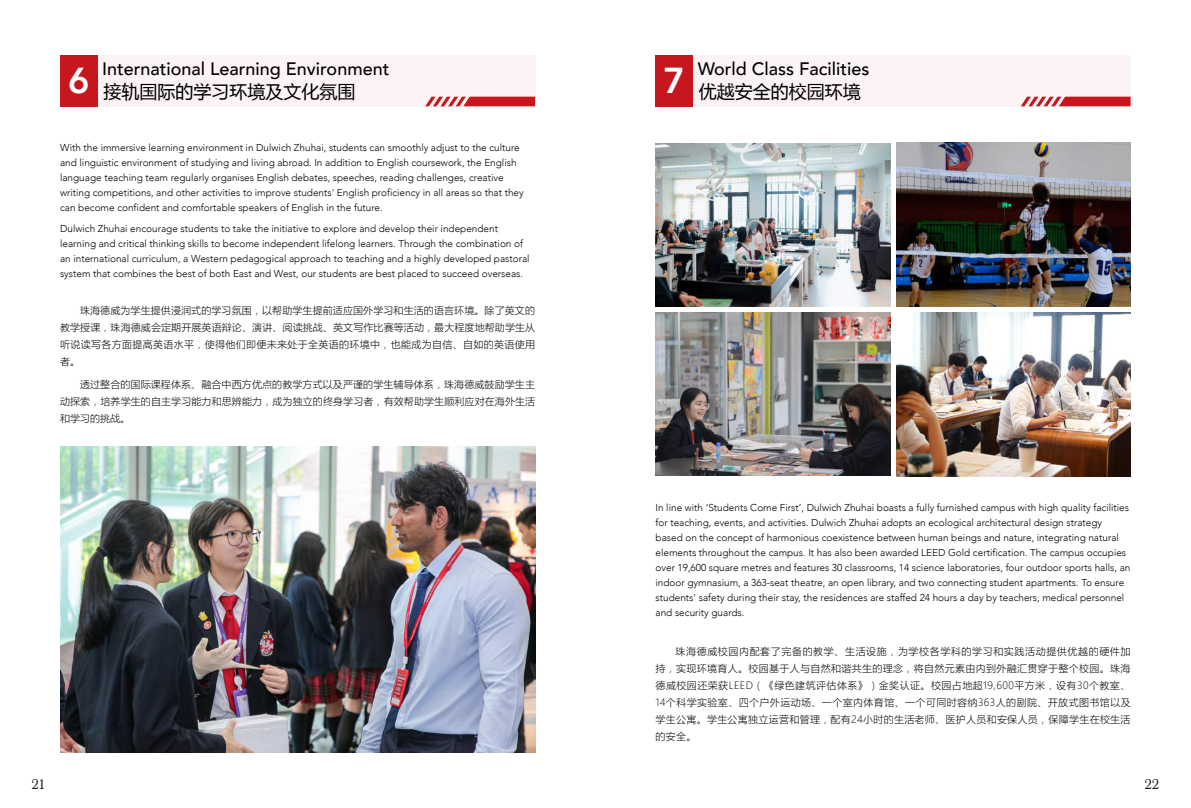
<style>
.page{position:relative;width:1191px;height:808px;background:#fff}
.page>*{position:absolute;margin:0;border:0;box-sizing:border-box;transform-origin:0 0}
.t1{font:500 18px "Avenir";color:#040000}
.t2{font:18px "Microsoft Ya Hei UI";color:#040000}
.t3{font:15px "Baskerville Com";color:#231815}
.t4{font:300 10px/15px "Avenir";color:#050101}
.t5{font:10px/17px "Microsoft Ya Hei UI Light";letter-spacing:.03em;color:#050101;text-align:justify}
</style>
<div class="page">
<img style="left:655px;top:312px;width:235px;height:163px">
<img style="left:896px;top:312px;width:234px;height:164px">
<img style="left:655px;top:143px;width:235px;height:163px">
<img style="left:896px;top:142px;width:234px;height:164px">
<div style="left:60px;top:55px;width:475px;height:51px;background:#fcf4f4"></div>
<div style="left:60px;top:55px;width:37px;height:51px;background:#c6171e"></div>
<svg style="left:425px;top:97px;width:110px;height:9px"></svg>
<div style="left:655px;top:55px;width:475px;height:51px;background:#fcf4f4"></div>
<div style="left:655px;top:55px;width:38px;height:51px;background:#c6171e"></div>
<svg style="left:1021px;top:97px;width:109px;height:9px"></svg>
<img style="left:60px;top:446px;width:475px;height:307px">
<h1 class="t2" style="left:68px;top:79px;width:289px"><sup>6</sup> 接轨国际的学习环境及文化氛围</h1>
<h1 class="t1" style="left:697px;top:53px;width:173px">World Class Facilities</h1>
<h1 class="t1" style="left:102px;top:53px;width:289px">International Learning Environment</h1>
<h1 class="t2" style="left:663px;top:79px;width:199px"><sup>7</sup> 优越安全的校园环境</h1>
<p class="t4" style="left:60px;top:140px;width:465px">With the immersive learning environment in Dulwich Zhuhai, students can smoothly adjust to the culture and linguistic environment of studying and living abroad. In addition to English coursework, the English language teaching team regularly organises English debates, speeches, reading challenges, creative writing competitions, and other activities to improve students' English proficiency in all areas so that they can become confident and comfortable speakers of English in the future.</p>
<p class="t4" style="left:60px;top:221px;width:471px">Dulwich Zhuhai encourage students to take the initiative to explore and develop their independent learning and critical thinking skills to become independent lifelong learners. Through the combination of an international curriculum, a Western pedagogical approach to teaching and a highly developed pastoral system that combines the best of both East and West, our students are best placed to succeed overseas.</p>
<p class="t5" style="left:60px;top:301px;width:477px;text-indent:20px">珠海德威为学生提供浸润式的学习氛围，以帮助学生提前适应国外学习和生活的语言环境。除了英文的教学授课，珠海德威会定期开展英语辩论、演讲、阅读挑战、英文写作比赛等活动，最大程度地帮助学生从听说读写各方面提高英语水平，使得他们即便未来处于全英语的环境中，也能成为自信、自如的英语使用者。</p>
<p class="t5" style="left:60px;top:375px;width:477px;text-indent:20px">透过整合的国际课程体系、融合中西方优点的教学方式以及严谨的学生辅导体系，珠海德威鼓励学生主动探索，培养学生的自主学习能力和思辨能力，成为独立的终身学习者，有效帮助学生顺利应对在海外生活和学习的挑战。</p>
<p class="t4" style="left:655px;top:500px;width:476px">In line with ‘Students Come First’, Dulwich Zhuhai boasts a fully furnished campus with high quality facilities for teaching, events, and activities. Dulwich Zhuhai adopts an ecological architectural design strategy based on the concept of harmonious coexistence between human beings and nature, integrating natural elements throughout the campus. It has also been awarded LEED Gold certification. The campus occupies over 19,600 square metres and features 30 classrooms, 14 science laboratories, four outdoor sports halls, an indoor gymnasium, a 363-seat theatre, an open library, and two connecting student apartments. To ensure students' safety during their stay, the residences are staffed 24 hours a day by teachers, medical personnel and security guards.</p>
<p class="t5" style="left:655px;top:643px;width:476px;text-indent:20px">珠海德威校园内配套了完备的教学、生活设施，为学校各学科的学习和实践活动提供优越的硬件加持，实现环境育人。校园基于人与自然和谐共生的理念，将自然元素由内到外融汇贯穿于整个校园。珠海德威校园还荣获LEED（《绿色建筑评估体系》）金奖认证。校园占地超19,600平方米，设有30个教室、14个科学实验室、四个户外运动场、一个室内体育馆、一个可同时容纳363人的剧院、开放式图书馆以及学生公寓。学生公寓独立运营和管理，配有24小时的生活老师、医护人员和安保人员，保障学生在校生活的安全。</p>
<h2 class="t3" style="left:32px;top:775px;width:16px">21</h2>
<h2 class="t3" style="left:1144px;top:775px;width:16px">22</h2>
</div>
